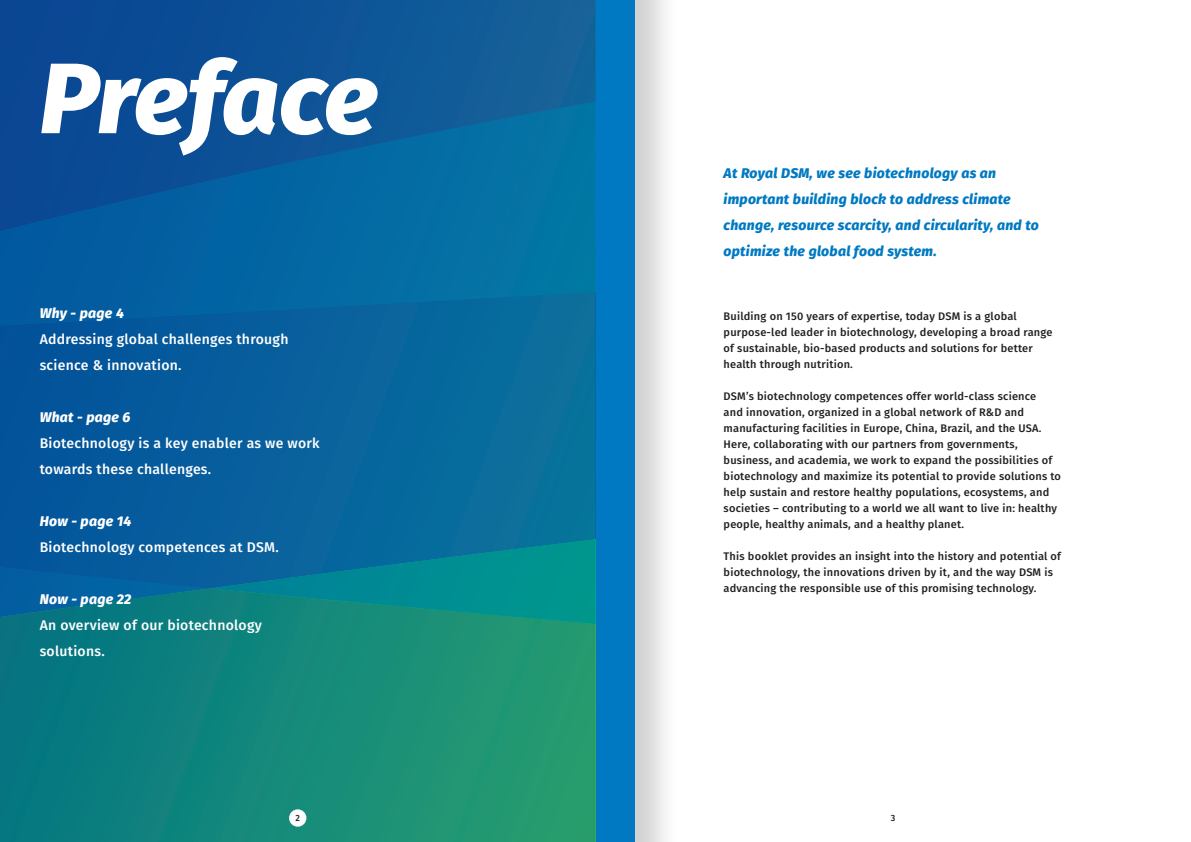
<style>
.page{position:relative;width:1191px;height:842px;background:#fff}
.page>*{position:absolute;margin:0;border:0;box-sizing:border-box;transform-origin:0 0}
.Headline_-_Fira_Extr{font:italic 800 100px "Fira Sans";letter-spacing:-.015em;color:#fff}
.Fira_Medium_11_16{font:500 14px/26px "Fira Sans";letter-spacing:.02em;color:#fff}
.Fira_Medium_11_16-2{font:italic 800 14px/26px "Fira Sans";letter-spacing:.02em;color:#0079c2}
.Fira_Medium_11_16-3{font:italic 800 14px "Fira Sans";letter-spacing:.02em;color:#fff}
.Fira_Medium_11_16-4{font:500 11px/16px "Fira Sans";letter-spacing:.02em;color:#231f20}
.t1{font:500 9px "Fira Sans";color:#231f20}
</style>
<div class="page">
<div style="left:552px;top:0;width:128px;height:842px;background:#231f20;opacity:.2"></div>
<div style="left:552px;top:0;width:82px;height:842px;background:#0079c2"></div>
<div style="left:0;top:579px;width:197px;height:36px;background:#035fa1"></div>
<div style="left:118px;top:305px;width:318px;height:283px;background:#07609d"></div>
<div style="left:436px;top:299px;width:159px;height:240px;background:#076d9c"></div>
<div style="left:0;top:325px;width:119px;height:254px;background:#03559a"></div>
<img style="left:197px;top:560px;width:239px;height:282px">
<img style="left:12px;top:590px;width:186px;height:252px">
<div style="left:436px;top:624px;width:27px;height:218px;background:#219475"></div>
<div style="left:0;top:615px;width:13px;height:227px;background:#077481"></div>
<div style="left:463px;top:624px;width:132px;height:218px;background:#239871"></div>
<img style="left:209px;top:539px;width:386px;height:85px">
<div style="left:464px;top:121px;width:131px;height:178px;background:#0574a4"></div>
<div style="left:358px;top:154px;width:106px;height:151px;background:#046da4"></div>
<div style="left:225px;top:154px;width:133px;height:159px;background:#0366a3"></div>
<div style="left:119px;top:208px;width:106px;height:111px;background:#035fa1"></div>
<div style="left:13px;top:208px;width:106px;height:117px;background:#025b9f"></div>
<img style="left:0;top:231px;width:13px;height:94px">
<div style="left:0;top:0;width:225px;height:208px;background:#0a4a94"></div>
<img style="left:224px;top:0;width:266px;height:154px">
<img style="left:489px;top:0;width:106px;height:121px">
<img style="left:224px;top:153px;width:113px;height:25px">
<img style="left:0;top:207px;width:98px;height:24px">
<div style="left:289px;top:809px;width:17px;height:18px;background:#fff;border-radius:50%"></div>
<p class="Headline_-_Fira_Extr" style="left:40px;top:11px;width:340px">Preface</p>
<p class="Fira_Medium_11_16-3" style="left:40px;top:301px;width:86px">Why - page 4</p>
<p class="Fira_Medium_11_16" style="left:40px;top:325px;width:250px">Addressing global challenges through science &amp; innovation.</p>
<p class="Fira_Medium_11_16-3" style="left:40px;top:405px;width:92px">What - page 6</p>
<p class="Fira_Medium_11_16" style="left:40px;top:429px;width:281px">Biotechnology is a key enabler as we work towards these challenges.</p>
<p class="Fira_Medium_11_16-3" style="left:40px;top:509px;width:93px">How - page 14</p>
<p class="Fira_Medium_11_16" style="left:40px;top:533px;width:240px">Biotechnology competences at DSM.</p>
<p class="Fira_Medium_11_16-3" style="left:40px;top:587px;width:93px">Now - page 22</p>
<p class="Fira_Medium_11_16" style="left:40px;top:611px;width:224px">An overview of our biotechnology solutions.</p>
<p class="Fira_Medium_11_16-2" style="left:723px;top:158px;width:317px">At Royal DSM, we see biotechnology as an important building block to address climate change, resource scarcity, and circularity, and to optimize the global food system.</p>
<p class="Fira_Medium_11_16-4" style="left:723px;top:307px;width:330px">Building on 150 years of expertise, today DSM is a global purpose-led leader in biotechnology, developing a broad range of sustainable, bio-based products and solutions for better health through nutrition.</p>
<p class="Fira_Medium_11_16-4" style="left:723px;top:387px;width:339px">DSM’s biotechnology competences offer world-class science<br>and innovation, organized in a global network of R&amp;D and manufacturing facilities in Europe, China, Brazil, and the USA.<br>Here, collaborating with our partners from governments, business, and academia, we work to expand the possibilities of biotechnology and maximize its potential to provide solutions to help sustain and restore healthy populations, ecosystems, and societies – contributing to a world we all want to live in: healthy people, healthy animals, and a healthy planet.</p>
<p class="Fira_Medium_11_16-4" style="left:723px;top:547px;width:339px">This booklet provides an insight into the history and potential of biotechnology, the innovations driven by it, and the way DSM is advancing the responsible use of this promising technology.</p>
<p class="t1" style="left:295px;top:810px;width:6px">2</p>
<p class="t1" style="left:891px;top:810px;width:6px">3</p>
</div>
